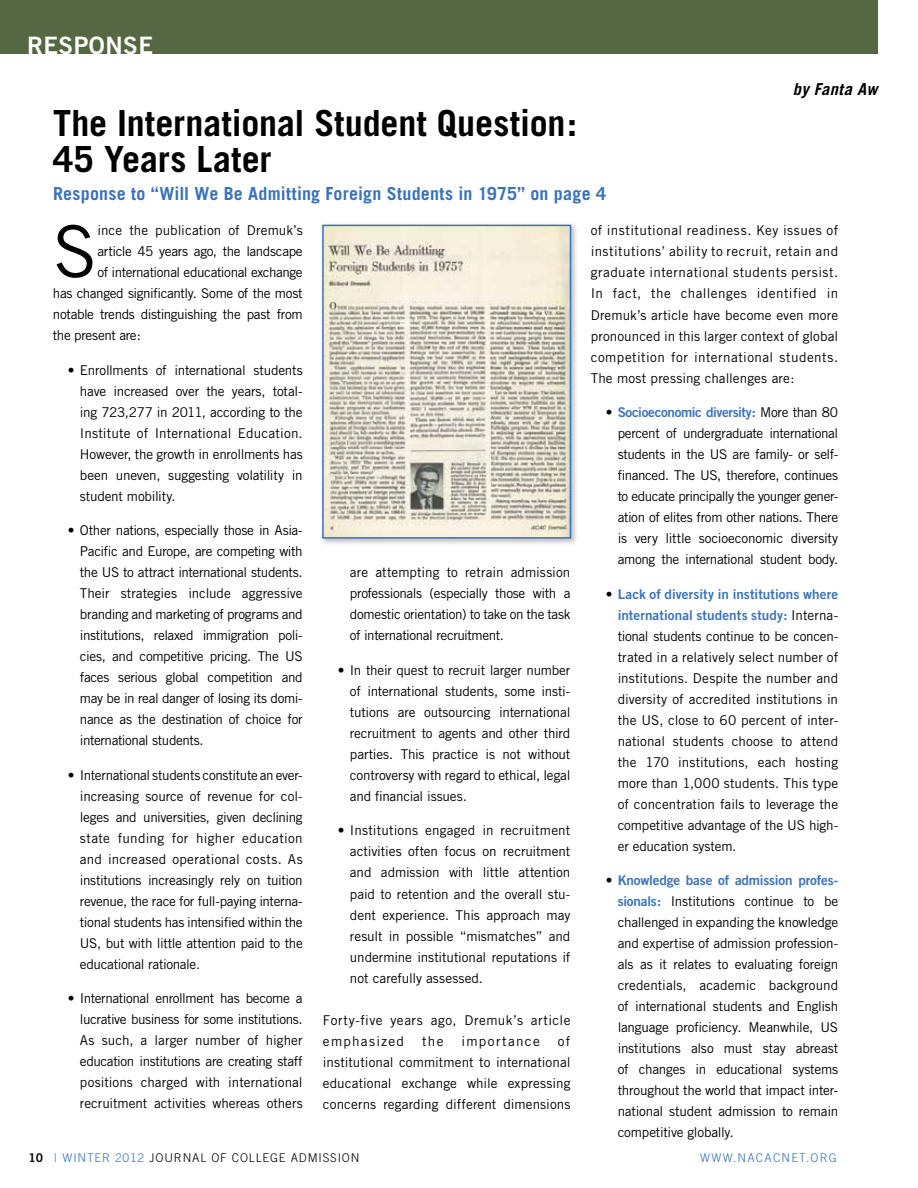
<style>
.page{position:relative;width:918px;height:1188px;background:#fff}
.page>*{position:absolute;margin:0;border:0;box-sizing:border-box;transform-origin:0 0}
.t1{font:71.7px "Trade Gothic";color:#000}
.t2{font:700 36px/36px "Trade Gothic";color:#000}
.t3{font:24px "Trade Gothic Bold Two";letter-spacing:.02em;color:#fff}
.t4{font:700 18px "Trade Gothic";letter-spacing:.01em;color:#3b73b9}
.t5{font:italic 700 16.5px "Trade Gothic";letter-spacing:.02em;color:#000}
.t6{font:13.5px/21px "Trade Gothic";letter-spacing:-.02em;color:#000;text-align:justify}
.t7{font:13.5px/21px "Trade Gothic Bold Two";letter-spacing:-.005em;color:#3b73b9;text-align:right}
.t8{font:13.5px/21px "Trade Gothic";letter-spacing:.045em;color:#000}
.t9{font:13.5px "Trade Gothic Bold Two";letter-spacing:-.025em;color:#3b73b9}
.t10{font:13.5px "Trade Gothic";letter-spacing:.005em;color:#000}
.t11{font:13.5px "Trade Gothic";letter-spacing:.1em;color:#000}
.t12{font:300 12px "Trade Gothic";letter-spacing:.07em;color:#000}
.t13{font:300 12px "Trade Gothic";letter-spacing:.1em;color:#3b73b9}
.s1{font-family:"Trade Gothic";color:#000}
.s2{font-family:"Trade Gothic Bold Two";color:#3b73b9}
.s3{font-family:"Trade Gothic Bold Two";font-weight:400}
.s4{color:#3b73b9}
</style>
<div class="page">
<div style="left:0;top:0;width:878px;height:54px;background:#556843"></div>
<img style="left:322px;top:224px;width:254px;height:320px">
<img style="left:325px;top:228px;width:243px;height:308px">
<div style="left:322px;top:225px;width:249px;height:314px;border:2px solid #3b73b9"></div>
<h3 class="t3" style="left:27px;top:31px;width:128px">RESPONSE</h3>
<h2 class="t2" style="left:53px;top:104px;width:525px">The International Student Question:<br>45 Years Later</h2>
<h3 class="t4" style="left:53px;top:183px;width:554px">Response to “Will We Be Admitting Foreign Students in 1975” on page 4</h3>
<p class="t5" style="left:793px;top:79px;width:86px">by Fanta Aw</p>
<h1 class="t1" style="left:53px;top:208px;width:45px">S</h1>
<p class="t10" style="left:97px;top:222px;width:207px">ince the publication of Dremuk’s</p>
<p class="t6" style="left:97px;top:241px;width:207px">article 45 years ago, the landscape</p>
<p class="t6" style="left:97px;top:262px;width:207px">of international educational exchange</p>
<p class="t6" style="left:53px;top:283px;width:251px">has changed significantly. Some of the most</p>
<p class="t6" style="left:53px;top:304px;width:251px">notable trends distinguishing the past from</p>
<p class="t6" style="left:53px;top:325px;width:90px">the present are:</p>
<p class="t6" style="left:80px;top:359px;width:224px;text-indent:-12px">• Enrollments of international students have increased over the years, total&shy;ing 723,277 in 2011, according to the Institute of International Education.<br>However, the growth in enrollments has been uneven, suggesting volatility in student mobility.</p>
<p class="t6" style="left:80px;top:520px;width:224px;text-indent:-12px">• Other nations, especially those in Asia-Pacific and Europe, are competing with the US to attract international students.<br>Their strategies include aggressive branding and marketing of programs and institutions, relaxed immigration poli&shy;cies, and competitive pricing. The US faces serious global competition and may be in real danger of losing its domi&shy;nance as the destination of choice for international students.</p>
<p class="t6" style="left:80px;top:764px;width:224px;text-indent:-12px">• International students constitute an ever&shy;increasing source of revenue for col&shy;leges and universities, given declining state funding for higher education and increased operational costs. As institutions increasingly rely on tuition revenue, the race for full-paying interna&shy;tional students has intensified within the US, but with little attention paid to the educational rationale.</p>
<p class="t6" style="left:80px;top:988px;width:224px;text-indent:-12px">• International enrollment has become a lucrative business for some institutions.<br>As such, a larger number of higher education institutions are creating staff positions charged with international recruitment activities whereas others</p>
<p class="t6" style="left:350px;top:562px;width:222px">are attempting to retrain admission professionals (especially those with a domestic orientation) to take on the task of international recruitment.</p>
<p class="t6" style="left:350px;top:659px;width:222px;text-indent:-12px">• In their quest to recruit larger number of international students, some insti&shy;tutions are outsourcing international recruitment to agents and other third parties. This practice is not without controversy with regard to ethical, legal and financial issues.</p>
<p class="t6" style="left:350px;top:820px;width:222px;text-indent:-12px">• Institutions engaged in recruitment activities often focus on recruitment and admission with little attention paid to retention and the overall stu&shy;dent experience. This approach may result in possible “mismatches” and undermine institutional reputations if not carefully assessed.</p>
<p class="t8" style="left:323px;top:1009px;width:249px">Forty-five years ago, Dremuk’s article emphasized</p>
<p class="t6" style="left:323px;top:1030px;width:249px;text-indent:235px">of institutional commitment to international educational exchange while expressing concerns regarding different dimensions</p>
<p class="t6" style="left:422px;top:1030px;width:23px">the</p>
<p class="t11" style="left:462px;top:1033px;width:80px">importance</p>
<p class="t6" style="left:591px;top:220px;width:249px">of institutional readiness. Key issues of institutions’ ability to recruit, retain and graduate international students persist.<br>In fact, the challenges identified in Dremuk’s article have become even more pronounced in this larger context of global competition for international students.<br>The most pressing challenges are:</p>
<p class="t9" style="left:606px;top:404px;width:234px"><span class="s1">•</span> Socioeconomic diversity: <span class="s1">More than 80</span></p>
<p class="t6" style="left:618px;top:423px;width:222px">percent of undergraduate international students in the US are family- or self&shy;financed. The US, therefore, continues to educate principally the younger gener&shy;ation of elites from other nations. There is very little socioeconomic diversity among the international student body.</p>
<p class="t7" style="left:606px;top:583px;width:234px"><span class="s1">•</span> Lack of diversity in institutions where international students study: <span class="s1">Interna-</span></p>
<p class="t6" style="left:618px;top:625px;width:222px">tional students continue to be concen&shy;trated in a relatively select number of institutions. Despite the number and diversity of accredited institutions in the US, close to 60 percent of inter&shy;national students choose to attend the 170 institutions, each hosting more than 1,000 students. This type of concentration fails to leverage the competitive advantage of the US high&shy;er education system.</p>
<p class="t7" style="left:606px;top:870px;width:234px"><span class="s1">•</span> Knowledge base of admission profes-</p>
<p class="t6" style="left:618px;top:891px;width:222px"><span class="s2">sionals:</span> Institutions continue to be challenged in expanding the knowledge and expertise of admission profession&shy;als as it relates to evaluating foreign credentials, academic background of international students and English language proficiency. Meanwhile, US institutions also must stay abreast of changes in educational systems throughout the world that impact inter&shy;national student admission to remain competitive globally.</p>
<p class="t12" style="left:28px;top:1150px;width:332px"><span class="s3">10</span> <span class="s4">| WINTER 2012</span> JOURNAL OF COLLEGE ADMISSION</p>
<p class="t13" style="left:700px;top:1150px;width:138px">WWW.NACACNET.ORG</p>
</div>
